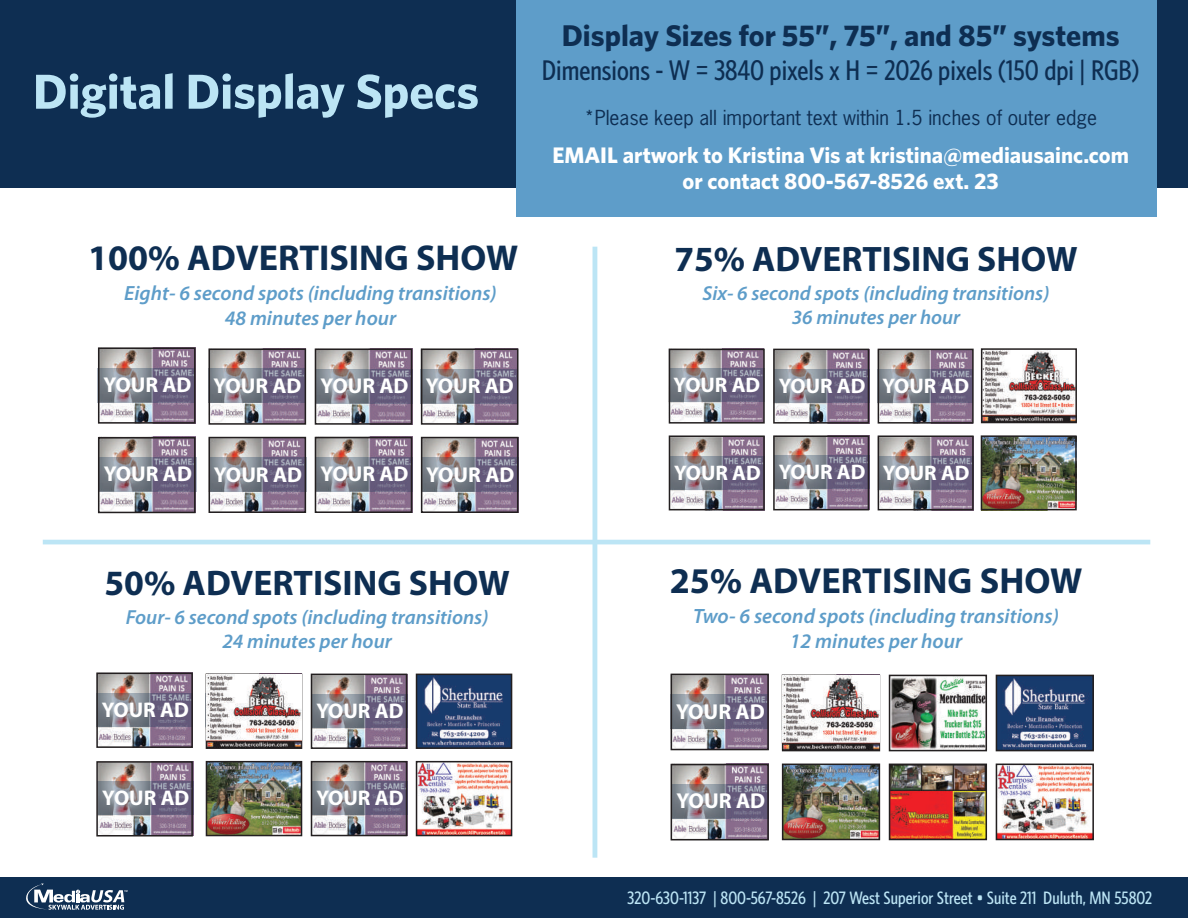
<style>
.page{position:relative;width:1188px;height:918px;background:#fff}
.page>*{position:absolute;margin:0;border:0;box-sizing:border-box;transform-origin:0 0}
.t1{font:700 36.3px "Myriad Pro";color:#0e2e52}
.t2{font:700 36.15px "Myriad Pro";color:#0e2e52}
.t3{font:700 35.7px "Myriad Pro";color:#0e2e52}
.t4{font:700 35.55px "Myriad Pro";color:#0e2e52}
.t5{font:700 30px "Whitney HTF";color:#0e2e52}
.t6{font:500 condensed 28.5px "Whitney HTF";color:#0e2e52}
.t7{font:700 22.5px/25.5px "Whitney HTF";color:#fff;text-align:center}
.t8{font:700 21.6px "Myriad Pro";color:#fff}
.t9{font:700 21.45px "Myriad Pro";color:#fff}
.t10{font:700 21.3px "Myriad Pro";color:#fff}
.t11{font:700 21.15px "Myriad Pro";color:#fff}
.t12{font:italic 600 20.7px/24.9px "Myriad Pro";color:#5e9dc9;text-align:center}
.t13{font:italic 600 20.55px/24.8px "Myriad Pro";color:#5e9dc9;text-align:center}
.t14{font:italic 600 20.4px/24.5px "Myriad Pro";color:#5e9dc9;text-align:center}
.t15{font:italic 600 20.25px/24.3px "Myriad Pro";color:#5e9dc9;text-align:center}
.t16{font:19.5px "News Gothic Std";color:#0e2e52}
.t17{font:500 condensed 18px "Whitney HTF";color:#bce5f5}
</style>
<div class="page">
<div style="left:0;top:0;width:1187px;height:188px;background:#0e2e52"></div>
<div style="left:516px;top:0;width:640px;height:217px;background:#5e9dc9"></div>
<svg style="left:36px;top:73px;width:137px;height:45px"></svg>
<svg style="left:189px;top:73px;width:156px;height:45px"></svg>
<svg style="left:357px;top:74px;width:121px;height:44px"></svg>
<div style="left:0;top:877px;width:1188px;height:41px;background:#0e2e52"></div>
<svg style="left:26px;top:883px;width:102px;height:27px"></svg>
<hr style="left:593px;top:247px;width:4px;height:611px;background:#bce5f5">
<hr style="left:43px;top:540px;width:1107px;height:4px;background:#bce5f5">
<img style="left:424px;top:440px;width:92px;height:70px">
<svg style="left:424px;top:457px;width:92px;height:35px;background:#7b788a"></svg>
<img style="left:318px;top:440px;width:91px;height:70px">
<svg style="left:318px;top:457px;width:95px;height:34px;background:#7a788a"></svg>
<img style="left:212px;top:440px;width:91px;height:70px">
<svg style="left:212px;top:457px;width:91px;height:35px;background:#7b788a"></svg>
<img style="left:318px;top:351px;width:91px;height:71px">
<svg style="left:318px;top:369px;width:95px;height:34px;background:#7a788a"></svg>
<img style="left:424px;top:351px;width:92px;height:71px">
<svg style="left:424px;top:369px;width:92px;height:34px;background:#7a788a"></svg>
<img style="left:208px;top:348px;width:95px;height:76px">
<svg style="left:212px;top:368px;width:91px;height:35px;background:#7b788a"></svg>
<div style="left:209px;top:348px;width:97px;height:77px;border:2px solid #231f20"></div>
<div style="left:315px;top:348px;width:97px;height:77px;border:2px solid #231f20"></div>
<div style="left:421px;top:348px;width:98px;height:77px;border:2px solid #231f20"></div>
<div style="left:209px;top:437px;width:97px;height:76px;border:2px solid #231f20"></div>
<div style="left:315px;top:437px;width:97px;height:76px;border:2px solid #231f20"></div>
<div style="left:421px;top:437px;width:98px;height:76px;border:2px solid #231f20"></div>
<img style="left:101px;top:440px;width:92px;height:70px">
<svg style="left:101px;top:457px;width:92px;height:34px;background:#7b788a"></svg>
<img style="left:101px;top:350px;width:92px;height:71px">
<svg style="left:101px;top:368px;width:92px;height:35px;background:#7b788a"></svg>
<div style="left:98px;top:347px;width:98px;height:77px;border:2px solid #231f20"></div>
<div style="left:98px;top:437px;width:98px;height:76px;border:2px solid #231f20"></div>
<img style="left:419px;top:764px;width:90px;height:69px">
<img style="left:209px;top:764px;width:90px;height:69px">
<img style="left:419px;top:677px;width:90px;height:69px">
<img style="left:314px;top:764px;width:90px;height:69px">
<svg style="left:314px;top:781px;width:94px;height:34px;background:#7a788a"></svg>
<img style="left:314px;top:677px;width:90px;height:69px">
<svg style="left:314px;top:694px;width:94px;height:34px;background:#7a788a"></svg>
<div style="left:206px;top:674px;width:96px;height:75px;border:2px solid #231f20"></div>
<div style="left:311px;top:674px;width:96px;height:75px;border:2px solid #231f20"></div>
<div style="left:416px;top:674px;width:96px;height:75px;border:2px solid #231f20"></div>
<div style="left:206px;top:761px;width:96px;height:75px;border:2px solid #231f20"></div>
<div style="left:311px;top:761px;width:96px;height:75px;border:2px solid #231f20"></div>
<div style="left:416px;top:761px;width:96px;height:75px;border:2px solid #231f20"></div>
<img style="left:99px;top:764px;width:91px;height:70px">
<svg style="left:99px;top:781px;width:91px;height:34px;background:#7b788a"></svg>
<img style="left:206px;top:674px;width:95px;height:73px">
<img style="left:99px;top:676px;width:91px;height:69px">
<svg style="left:99px;top:693px;width:91px;height:34px;background:#7b788a"></svg>
<div style="left:96px;top:673px;width:97px;height:75px;border:2px solid #231f20"></div>
<div style="left:96px;top:761px;width:97px;height:76px;border:2px solid #231f20"></div>
<img style="left:984px;top:438px;width:90px;height:69px">
<img style="left:984px;top:351px;width:90px;height:69px">
<img style="left:881px;top:438px;width:90px;height:69px">
<svg style="left:881px;top:456px;width:90px;height:34px;background:#7b788a"></svg>
<img style="left:776px;top:438px;width:90px;height:69px">
<svg style="left:776px;top:455px;width:94px;height:34px;background:#7b788a"></svg>
<img style="left:672px;top:438px;width:90px;height:69px">
<svg style="left:672px;top:456px;width:90px;height:34px;background:#7b788a"></svg>
<img style="left:776px;top:352px;width:90px;height:69px">
<svg style="left:776px;top:369px;width:94px;height:33px;background:#7b788a"></svg>
<img style="left:877px;top:349px;width:94px;height:74px">
<svg style="left:881px;top:369px;width:90px;height:33px;background:#7b788a"></svg>
<img style="left:672px;top:352px;width:90px;height:69px">
<svg style="left:672px;top:368px;width:90px;height:34px;background:#7b788a"></svg>
<div style="left:669px;top:349px;width:96px;height:75px;border:2px solid #231f20"></div>
<div style="left:773px;top:349px;width:96px;height:75px;border:2px solid #231f20"></div>
<div style="left:878px;top:349px;width:96px;height:75px;border:2px solid #231f20"></div>
<div style="left:669px;top:435px;width:96px;height:75px;border:2px solid #231f20"></div>
<div style="left:773px;top:435px;width:96px;height:75px;border:2px solid #231f20"></div>
<div style="left:878px;top:435px;width:96px;height:75px;border:2px solid #231f20"></div>
<div style="left:981px;top:348px;width:96px;height:75px;border:2px solid #231f20"></div>
<div style="left:981px;top:435px;width:96px;height:75px;border:2px solid #231f20"></div>
<img style="left:892px;top:767px;width:92px;height:70px">
<img style="left:892px;top:678px;width:92px;height:70px">
<img style="left:999px;top:767px;width:92px;height:70px">
<img style="left:785px;top:767px;width:92px;height:70px">
<img style="left:999px;top:678px;width:92px;height:70px">
<div style="left:782px;top:675px;width:98px;height:76px;border:2px solid #231f20"></div>
<div style="left:889px;top:675px;width:98px;height:76px;border:2px solid #231f20"></div>
<div style="left:996px;top:675px;width:98px;height:76px;border:2px solid #231f20"></div>
<div style="left:782px;top:764px;width:98px;height:76px;border:2px solid #231f20"></div>
<div style="left:889px;top:764px;width:98px;height:76px;border:2px solid #231f20"></div>
<div style="left:996px;top:764px;width:98px;height:76px;border:2px solid #231f20"></div>
<img style="left:674px;top:767px;width:92px;height:70px">
<svg style="left:674px;top:784px;width:92px;height:34px;background:#7b788a"></svg>
<img style="left:783px;top:675px;width:96px;height:75px">
<img style="left:674px;top:677px;width:92px;height:70px">
<svg style="left:670px;top:695px;width:96px;height:34px;background:#7b788a"></svg>
<div style="left:671px;top:674px;width:98px;height:76px;border:2px solid #231f20"></div>
<div style="left:671px;top:764px;width:98px;height:76px;border:2px solid #231f20"></div>
<h3 class="t5" style="left:562px;top:18px;width:559px">Display Sizes for 55”, 75”, and 85” systems</h3>
<p class="t6" style="left:542px;top:54px;width:599px">Dimensions - W = 3840 pixels x H = 2026 pixels (150 dpi | RGB)</p>
<p class="t16" style="left:584px;top:105px;width:515px">*Please keep all important text within 1.5 inches of outer edge</p>
<p class="t7" style="left:552px;top:142px;width:578px">EMAIL artwork to Kristina Vis at kristina@mediausainc.com or contact 800-567-8526 ext. 23</p>
<h2 class="t2" style="left:88px;top:235px;width:431px">100% ADVERTISING SHOW</h2>
<p class="t13" style="left:124px;top:280px;width:374px">Eight- 6 second spots (including transitions)<br>48 minutes per hour</p>
<h3 class="t4" style="left:674px;top:236px;width:405px">75% ADVERTISING SHOW</h3>
<p class="t15" style="left:703px;top:280px;width:348px">Six- 6 second spots (including transitions)<br>36 minutes per hour</p>
<p class="t9" style="left:103px;top:371px;width:90px">YOUR AD</p>
<p class="t9" style="left:213px;top:372px;width:302px">YOUR AD YOUR AD YOUR AD</p>
<p class="t11" style="left:674px;top:372px;width:297px">YOUR AD YOUR AD YOUR AD</p>
<p class="t9" style="left:104px;top:460px;width:90px">YOUR AD</p>
<p class="t9" style="left:214px;top:461px;width:302px">YOUR AD YOUR AD YOUR AD</p>
<p class="t11" style="left:674px;top:459px;width:297px">YOUR AD YOUR AD YOUR AD</p>
<h3 class="t3" style="left:104px;top:559px;width:407px">50% ADVERTISING SHOW</h3>
<p class="t14" style="left:126px;top:604px;width:364px">Four- 6 second spots (including transitions)<br>24 minutes per hour</p>
<h1 class="t1" style="left:670px;top:557px;width:414px">25% ADVERTISING SHOW</h1>
<p class="t12" style="left:693px;top:603px;width:367px">Two- 6 second spots (including transitions)<br>12 minutes per hour</p>
<p class="t10" style="left:102px;top:696px;width:89px">YOUR AD</p>
<p class="t10" style="left:211px;top:697px;width:194px">YOUR AD YOUR AD</p>
<p class="t8" style="left:676px;top:697px;width:90px">YOUR AD</p>
<p class="t10" style="left:102px;top:784px;width:89px">YOUR AD</p>
<p class="t10" style="left:316px;top:784px;width:89px">YOUR AD</p>
<p class="t8" style="left:677px;top:787px;width:90px">YOUR AD</p>
<p class="t17" style="left:628px;top:887px;width:526px">320-630-1137 | 800-567-8526 | 207 West Superior Street • Suite 211 Duluth, MN 55802</p>
</div>
